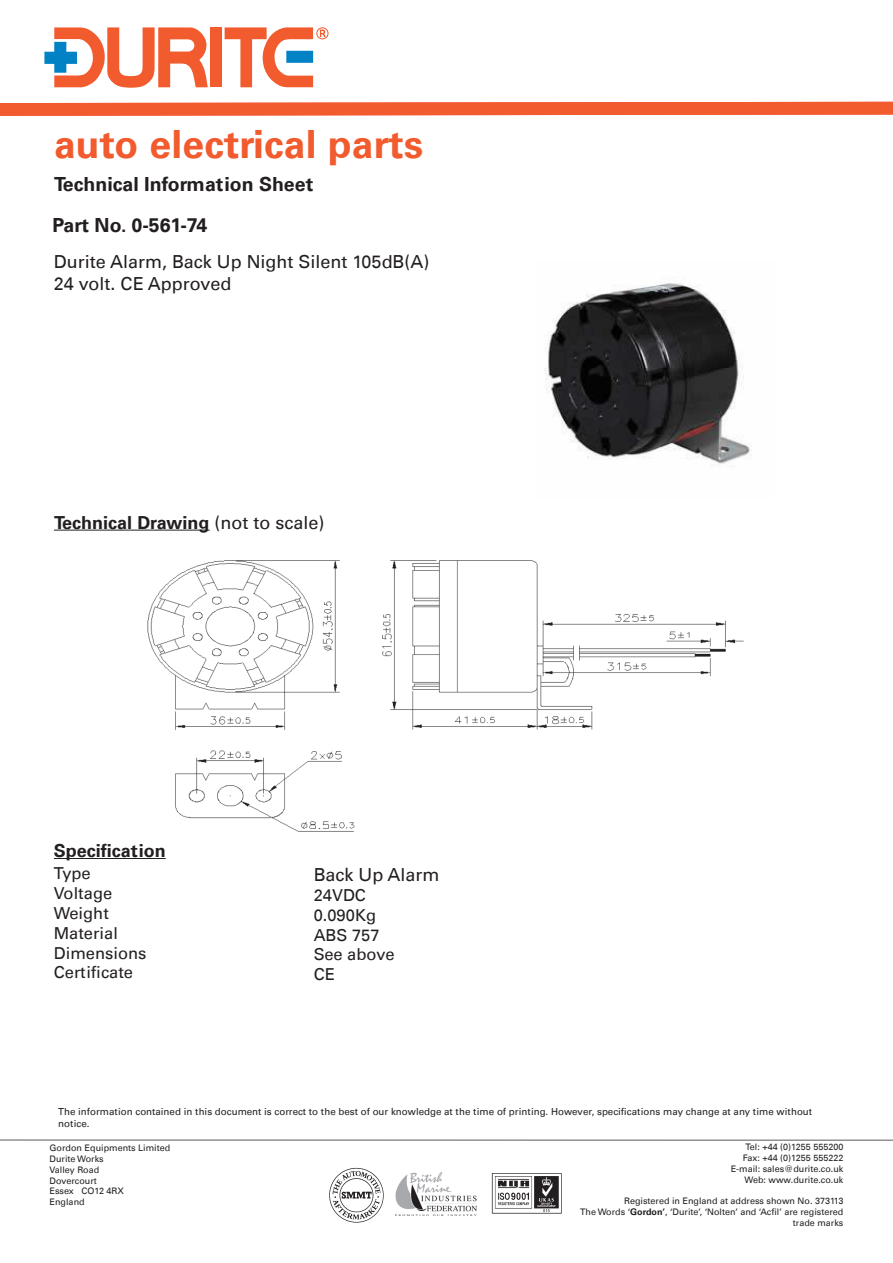
<style>
.page{position:relative;width:893px;height:1263px;background:#fff}
.page>*{position:absolute;margin:0;border:0;box-sizing:border-box;transform-origin:0 0}
.t1{font:700 39px "Univers Com 65";letter-spacing:.005em;color:#f15b2e}
.t2{font:700 19.5px "Univers Com 65";color:#231f20}
.t3{font:18px/21.6px "Univers Com 55 Roman";color:#231f20}
.t4{font:700 18px "Univers Com 65";color:#231f20}
.t5{font:16.5px "Univers Com 55 Roman";color:#231f20}
.t6{font:9.75px/11.7px "Univers Com 55 Roman";color:#231f20}
.t7{font:9px/10.8px "Univers Com 55 Roman";color:#231f20;text-align:right}
.s1{font-family:"Univers Com 55 Roman";font-weight:400}
.s2{font-family:"Univers Com 65";font-weight:700}
</style>
<div class="page">
<hr style="left:0;top:1139px;width:893px;height:2px;background:#231f20">
<svg style="left:0;top:101px;width:893px;height:15px;background:#f36f48"></svg>
<hr style="left:54px;top:858px;width:112px;height:1px;background:#231f20">
<hr style="left:54px;top:530px;width:156px;height:1px;background:#231f20">
<div style="left:210px;top:27px;width:11px;height:60px;background:#f15b2e"></div>
<svg style="left:320px;top:30px;width:5px;height:7px"></svg>
<div style="left:317px;top:28px;width:11px;height:11px;border:1px solid #f15b2e;border-radius:50%"></div>
<svg style="left:225px;top:27px;width:88px;height:60px"></svg>
<svg style="left:44px;top:27px;width:164px;height:61px"></svg>
<img style="left:491px;top:1173px;width:71px;height:41px">
<img style="left:329px;top:1167px;width:55px;height:56px">
<img style="left:395px;top:1172px;width:81px;height:44px">
<img style="left:544px;top:283px;width:208px;height:183px">
<img style="left:147px;top:560px;width:597px;height:272px">
<p class="t1" style="left:54px;top:121px;width:371px">auto electrical parts</p>
<p class="t2" style="left:54px;top:172px;width:261px">Technical Information Sheet</p>
<p class="t2" style="left:52px;top:213px;width:157px">Part No. 0-561-74</p>
<p class="t3" style="left:54px;top:251px;width:377px">Durite Alarm, Back Up Night Silent 105dB(A)<br>24 volt. CE Approved</p>
<p class="t4" style="left:54px;top:512px;width:272px">Technical Drawing <span class="s1">(not to scale)</span></p>
<p class="t4" style="left:54px;top:840px;width:113px">Specification</p>
<p class="t5" style="left:54px;top:864px;width:38px">Type</p>
<p class="t5" style="left:54px;top:883px;width:60px">Voltage</p>
<p class="t5" style="left:54px;top:903px;width:57px">Weight</p>
<p class="t5" style="left:54px;top:923px;width:66px">Material</p>
<p class="t5" style="left:54px;top:943px;width:94px">Dimensions</p>
<p class="t5" style="left:54px;top:963px;width:81px">Certificate</p>
<p class="t3" style="left:314px;top:864px;width:127px">Back Up Alarm</p>
<p class="t5" style="left:314px;top:885px;width:54px">24VDC</p>
<p class="t5" style="left:314px;top:905px;width:64px">0.090Kg</p>
<p class="t5" style="left:314px;top:925px;width:67px">ABS 757</p>
<p class="t5" style="left:314px;top:945px;width:83px">See above</p>
<p class="t5" style="left:314px;top:964px;width:23px">CE</p>
<p class="t6" style="left:58px;top:1105px;width:755px">The information contained in this document is correct to the best of our knowledge at the time of printing. However, specifications may change at any time without notice.</p>
<p class="t7" style="left:745px;top:1142px;width:99px">Tel: +44 (0)1255 555200</p>
<p class="t7" style="left:743px;top:1153px;width:102px">Fax: +44 (0)1255 555222</p>
<p class="t7" style="left:731px;top:1163px;width:114px">E-mail: sales@durite.co.uk</p>
<p class="t7" style="left:744px;top:1174px;width:100px">Web: www.durite.co.uk</p>
<p class="t7" style="left:624px;top:1196px;width:221px">Registered in England at address shown No. 373113</p>
<p class="t7" style="left:580px;top:1207px;width:265px">The Words ‘<span class="s2">Gordon’</span>, ‘Durite’, ‘Nolten’ and ‘Acfil’ are registered trade marks</p>
<p class="t7" style="left:50px;top:1142px;width:122px">Gordon Equipments Limited</p>
<p class="t7" style="left:50px;top:1153px;width:56px">Durite Works</p>
<p class="t7" style="left:50px;top:1164px;width:51px">Valley Road</p>
<p class="t7" style="left:50px;top:1175px;width:49px">Dovercourt</p>
<p class="t7" style="left:50px;top:1186px;width:76px">Essex CO12 4RX</p>
<p class="t7" style="left:50px;top:1196px;width:37px">England</p>
</div>
